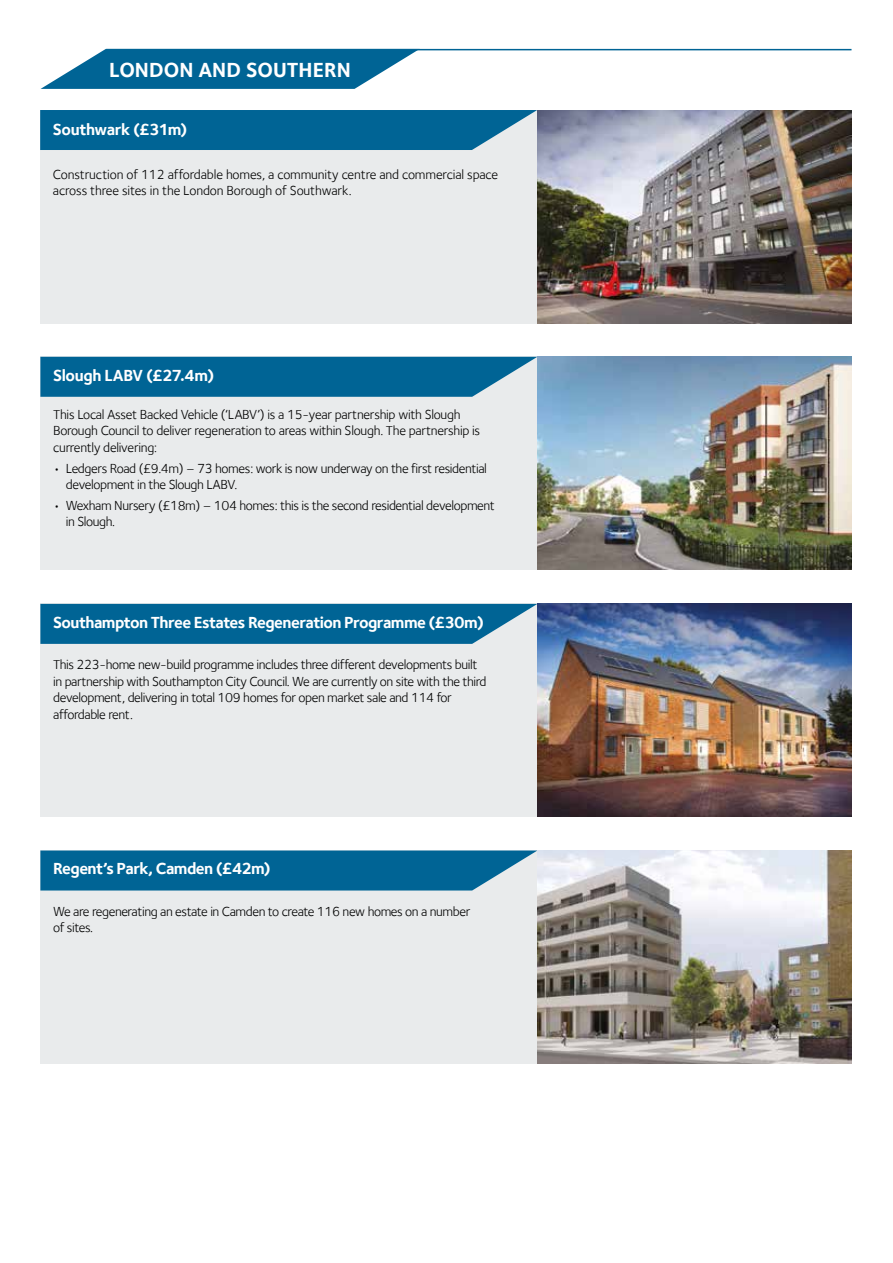
<style>
.page{position:relative;width:893px;height:1263px;background:#fff}
.page>*{position:absolute;margin:0;border:0;box-sizing:border-box;transform-origin:0 0}
.t1{font:700 21px "Foundry Sterling";color:#fff}
.t2{font:700 16.5px "Foundry Sterling";letter-spacing:-.035em;color:#fff}
.t3{font:13.5px/16.5px "Foundry Sterling";letter-spacing:-.03em;color:#000}
.t4{font:13.5px/16.5px "Foundry Sterling";letter-spacing:-.01em;color:#000}
</style>
<div class="page">
<div style="left:40px;top:357px;width:812px;height:213px;background:#e9ebec"></div>
<svg style="left:40px;top:357px;width:497px;height:40px;background:#106d9b"></svg>
<img style="left:537px;top:357px;width:315px;height:213px">
<div style="left:40px;top:604px;width:812px;height:213px;background:#e9ebec"></div>
<svg style="left:40px;top:604px;width:497px;height:40px;background:#0f6d9a"></svg>
<img style="left:537px;top:604px;width:315px;height:213px">
<svg style="left:41px;top:49px;width:379px;height:40px"></svg>
<hr style="left:106px;top:49px;width:745px;height:1px;background:#006495">
<div style="left:40px;top:850px;width:812px;height:213px;background:#e9ebec"></div>
<svg style="left:40px;top:850px;width:497px;height:40px;background:#116e9b"></svg>
<img style="left:537px;top:850px;width:315px;height:213px">
<div style="left:40px;top:110px;width:811px;height:213px;background:#e9ebec"></div>
<div style="left:40px;top:110px;width:497px;height:40px;background:#006495"></div>
<img style="left:537px;top:110px;width:314px;height:213px">
<h1 class="t1" style="left:109px;top:57px;width:243px">LONDON AND SOUTHERN</h1>
<p class="t2" style="left:53px;top:119px;width:136px">Southwark (£31m)</p>
<p class="t4" style="left:53px;top:166px;width:447px">Construction of 112 affordable homes, a community centre and commercial space across three sites in the London Borough of Southwark.</p>
<p class="t2" style="left:53px;top:366px;width:163px">Slough LABV (£27.4m)</p>
<p class="t3" style="left:53px;top:406px;width:429px">This Local Asset Backed Vehicle (‘LABV’) is a 15-year partnership with Slough<br>Borough Council to deliver regeneration to areas within Slough. The partnership is currently delivering:</p>
<p class="t3" style="left:66px;top:460px;width:423px;text-indent:-13px">• Ledgers Road (£9.4m) – 73 homes: work is now underway on the first residential development in the Slough LABV.</p>
<p class="t3" style="left:66px;top:497px;width:430px;text-indent:-13px">• Wexham Nursery (£18m) – 104 homes: this is the second residential development in Slough.</p>
<p class="t2" style="left:53px;top:612px;width:432px">Southampton Three Estates Regeneration Programme (£30m)</p>
<p class="t3" style="left:53px;top:656px;width:435px">This 223-home new-build programme includes three different developments built in partnership with Southampton City Council. We are currently on site with the third development, delivering in total 109 homes for open market sale and 114 for affordable rent.</p>
<p class="t2" style="left:53px;top:859px;width:219px">Regent’s Park, Camden (£42m)</p>
<p class="t3" style="left:53px;top:903px;width:419px">We are regenerating an estate in Camden to create 116 new homes on a number of sites.</p>
</div>
